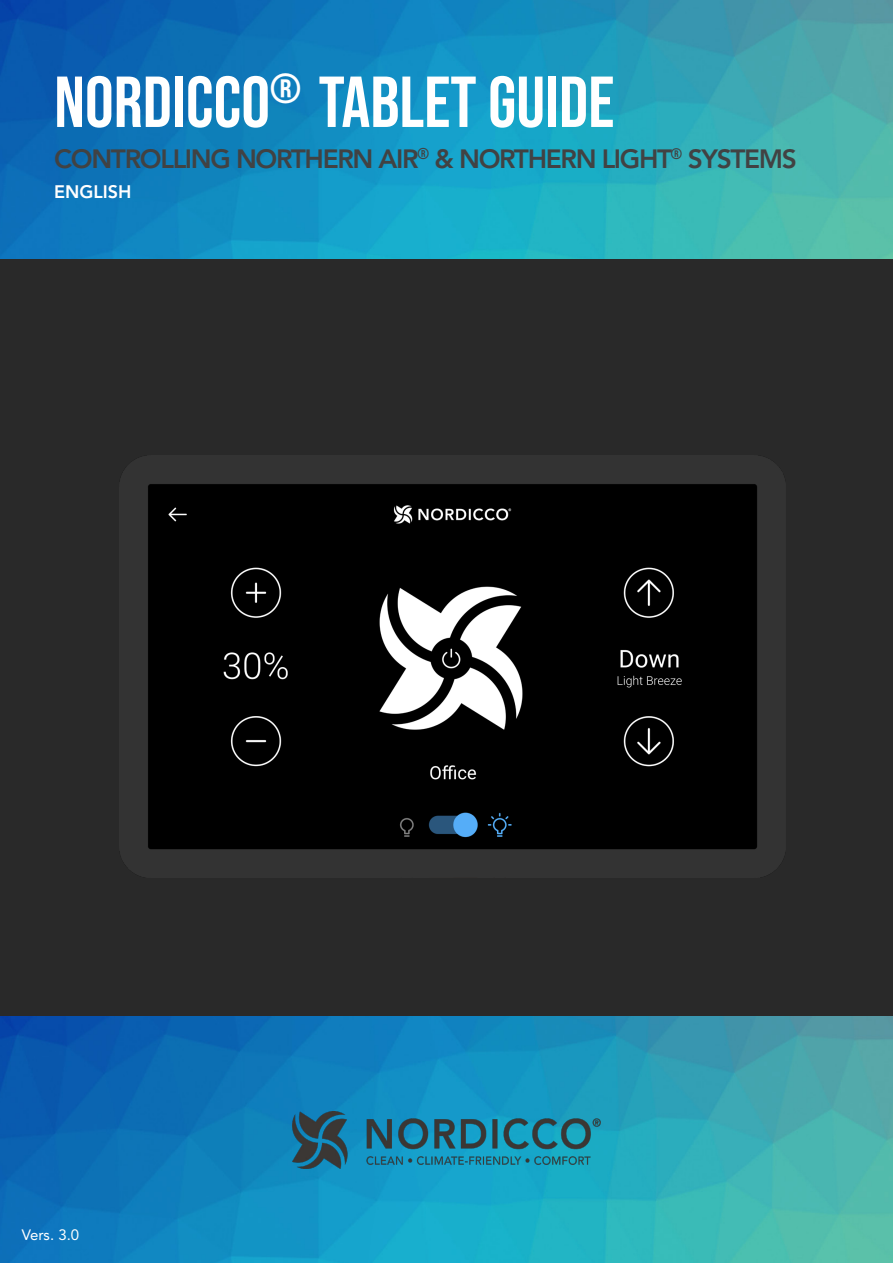
<style>
.page{position:relative;width:893px;height:1263px;background:#fff}
.page>*{position:absolute;margin:0;border:0;box-sizing:border-box;transform-origin:0 0}
.t1{font:72px "Bebas Neue";color:#fff}
.t2{font:800 26.25px "Avenir LT Std";letter-spacing:-.05em;color:#414243}
.t3{font:800 18px "Avenir LT Std";color:#fff}
.t4{font:15px "Avenir LT Std";color:#fff}
</style>
<div class="page">
<img style="left:0;top:0;width:893px;height:259px">
<div style="left:0;top:259px;width:893px;height:758px;background:#292929"></div>
<img style="left:0;top:1016px;width:893px;height:247px">
<img style="left:148px;top:484px;width:609px;height:365px">
<img style="left:293px;top:1111px;width:307px;height:57px">
<p class="t1" style="left:54px;top:61px;width:562px">NORDICCO<sup>®</sup> TABLET GUIDE</p>
<p class="t2" style="left:54px;top:143px;width:744px">CONTROLLING NORTHERN AIR<sup>®</sup> &amp; NORTHERN LIGHT<sup>®</sup> SYSTEMS</p>
<p class="t3" style="left:54px;top:181px;width:79px">ENGLISH</p>
<p class="t4" style="left:22px;top:1226px;width:59px">Vers. 3.0</p>
</div>
